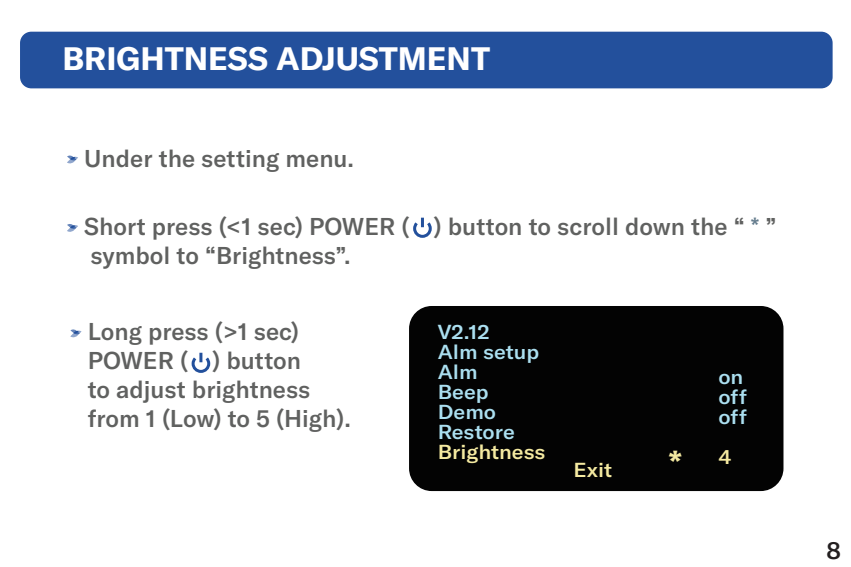
<style>
.page{position:relative;width:851px;height:567px;background:#fff}
.page>*{position:absolute;margin:0;border:0;box-sizing:border-box;transform-origin:0 0}
.t1{font:700 32px "GT America";color:#fff}
.t2{font:900 28px "GT America";color:#f5eaa1;scale:1.08 1}
.t3{font:500 24px/28.8px "GT America";color:#606160}
.t4{font:500 24px "GT America";color:#231f20}
.t5{font:500 20px/20px "GT America";color:#abdff0;scale:1.08 1}
.t6{font:500 20px "GT America";color:#f5eaa1;scale:1.08 1}
.s1{color:#647c8d}
</style>
<div class="page">
<svg style="left:67px;top:156px;width:11px;height:7px"></svg>
<svg style="left:413px;top:218px;width:19px;height:20px"></svg>
<svg style="left:67px;top:224px;width:11px;height:8px"></svg>
<svg style="left:191px;top:353px;width:20px;height:20px"></svg>
<svg style="left:70px;top:329px;width:12px;height:8px"></svg>
<div style="left:20px;top:32px;width:812px;height:56px;background:#23509c;border-radius:11px"></div>
<div style="left:409px;top:306px;width:374px;height:185px;background:#030303;border-radius:23px"></div>
<h1 class="t1" style="left:62px;top:39px;width:429px">BRIGHTNESS ADJUSTMENT</h1>
<p class="t3" style="left:84px;top:144px;width:271px">Under the setting menu.</p>
<p class="t3" style="left:84px;top:212px;width:693px">Short press (&lt;1 sec) POWER ( ) button to scroll down the “ <span class="s1">*</span> ” symbol to “Brightness”.</p>
<p class="t3" style="left:88px;top:317px;width:265px">Long press (&gt;1 sec)<br>POWER ( ) button<br>to adjust brightness from 1 (Low) to 5 (High).</p>
<p class="t5" style="left:437px;top:321px;width:96px">V2.12<br>Alm setup<br>Alm<br>Beep<br>Demo<br>Restore</p>
<p class="t6" style="left:437px;top:439px;width:101px">Brightness</p>
<p class="t6" style="left:573px;top:458px;width:37px">Exit</p>
<p class="t2" style="left:669px;top:443px;width:13px">*</p>
<p class="t5" style="left:718px;top:367px;width:28px">on off off</p>
<p class="t6" style="left:718px;top:445px;width:14px">4</p>
<p class="t4" style="left:826px;top:536px;width:16px">8</p>
</div>
